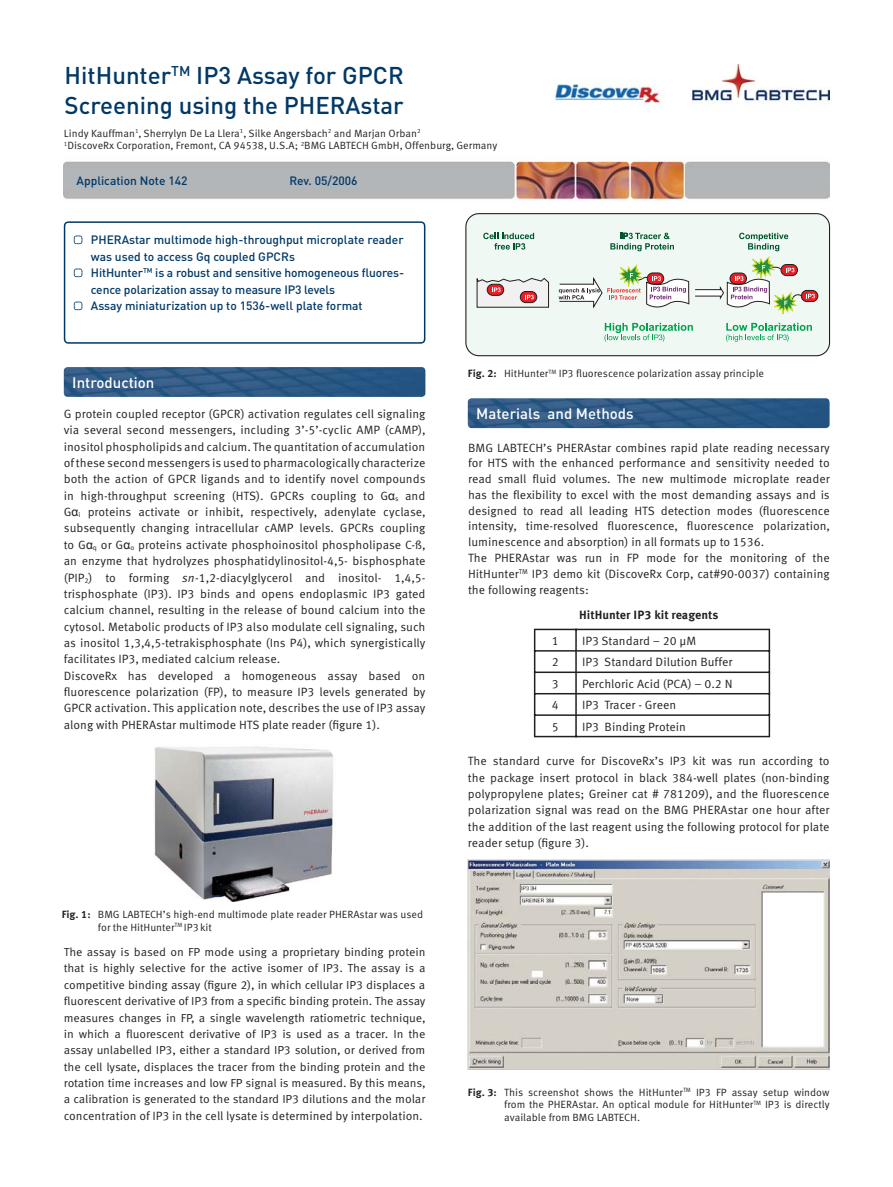
<style>
.page{position:relative;width:893px;height:1187px;background:#fff}
.page>*{position:absolute;margin:0;border:0;box-sizing:border-box;transform-origin:0 0}
.t1{font:500 24px/30px "DIN";color:#003867}
.t2{font:500 15px "DIN";color:#fff}
.t3{font:12px/16.4px "Meta Corr";color:#231f20}
.t4{font:500 12px/16.5px "DIN";color:#003867}
.t5{font:700 12px "Meta Corr";color:#231f20}
.t6{font:11.7px/16.4px "Meta Corr";letter-spacing:-.01em;color:#231f20;text-align:justify}
.t7{font:10.5px/12.6px "Meta Corr";color:#231f20}
.s1{font-family:"Arial"}
.s2{font-style:italic}
.s3{font-weight:700}
.s4{font-size:12px}
</style>
<div class="page">
<img style="left:64px;top:64px;width:765px;height:213px">
<svg style="left:64px;top:221px;width:361px;height:123px"></svg>
<img style="left:64px;top:367px;width:361px;height:30px;border-radius:4px">
<img style="left:468px;top:398px;width:361px;height:30px;border-radius:4px">
<hr style="left:534px;top:628px;width:41px;height:2px;background:#231f20">
<hr style="left:576px;top:628px;width:194px;height:2px;background:#231f20">
<hr style="left:768px;top:630px;width:2px;height:20px;background:#231f20">
<hr style="left:534px;top:650px;width:42px;height:1px;background:#231f20">
<hr style="left:576px;top:650px;width:194px;height:1px;background:#231f20">
<hr style="left:768px;top:651px;width:2px;height:20px;background:#231f20">
<hr style="left:534px;top:671px;width:42px;height:2px;background:#231f20">
<hr style="left:576px;top:671px;width:194px;height:2px;background:#231f20">
<hr style="left:768px;top:673px;width:2px;height:20px;background:#231f20">
<hr style="left:534px;top:693px;width:42px;height:1px;background:#231f20">
<hr style="left:576px;top:693px;width:194px;height:1px;background:#231f20">
<hr style="left:768px;top:694px;width:2px;height:20px;background:#231f20">
<hr style="left:534px;top:714px;width:42px;height:2px;background:#231f20">
<svg style="left:534px;top:630px;width:1px;height:106px"></svg>
<hr style="left:576px;top:714px;width:194px;height:2px;background:#231f20">
<svg style="left:575px;top:628px;width:1px;height:109px"></svg>
<hr style="left:768px;top:716px;width:2px;height:20px;background:#231f20">
<hr style="left:534px;top:736px;width:41px;height:1px;background:#231f20">
<hr style="left:576px;top:736px;width:194px;height:1px;background:#231f20">
<img style="left:154px;top:747px;width:179px;height:154px">
<div style="left:465px;top:213px;width:365px;height:143px;background:#eff8f3;border:1px solid #231f20;border-radius:13px"></div>
<svg style="left:604px;top:323px;width:89px;height:19px"></svg>
<svg style="left:726px;top:323px;width:86px;height:19px"></svg>
<svg style="left:483px;top:233px;width:51px;height:17px"></svg>
<svg style="left:739px;top:233px;width:49px;height:18px"></svg>
<svg style="left:610px;top:233px;width:64px;height:18px"></svg>
<svg style="left:477px;top:278px;width:71px;height:29px"></svg>
<svg style="left:801px;top:290px;width:16px;height:12px"></svg>
<svg style="left:558px;top:257px;width:256px;height:58px"></svg>
<img style="left:468px;top:859px;width:361px;height:210px">
<img style="left:551px;top:79px;width:113px;height:28px">
<h1 class="t1" style="left:65px;top:63px;width:341px">HitHunter<sup>TM</sup> IP3 Assay for GPCR<br>Screening using the PHERAstar</h1>
<p class="t7" style="left:64px;top:128px;width:435px">Lindy Kauffman<sup>1</sup>, Sherrylyn De La Llera<sup>1</sup>, Silke Angersbach<sup>2</sup> and Marjan Orban<sup>2<br>1</sup>DiscoveRx Corporation, Fremont, CA 94538, U.S.A; <sup>2</sup>BMG LABTECH GmbH, Offenburg, Germany</p>
<p class="t4" style="left:77px;top:174px;width:112px">Application Note 142</p>
<p class="t4" style="left:289px;top:174px;width:70px">Rev. 05/2006</p>
<p class="t4" style="left:91px;top:233px;width:315px">PHERAstar multimode high-throughput microplate reader was used to access Gq coupled GPCRs<br>HitHunter<sup>TM</sup> is a robust and sensitive homogeneous fluores&shy;cence polarization assay to measure IP3 levels<br>Assay miniaturization up to 1536-well plate format</p>
<p class="t2" style="left:72px;top:377px;width:83px">Introduction</p>
<p class="t3" style="left:64px;top:407px;width:363px">G protein coupled receptor (GPCR) activation regulates cell signaling via several second messengers, including 3’-5’-cyclic AMP (cAMP), inositol phospholipids and calcium. The quantitation of accumulation of these second messengers is used to pharmacologically characterize both the action of GPCR ligands and to identify novel compounds in high-throughput screening (HTS). GPCRs coupling to G<span class="s1">α</span><sub>s</sub> and G<span class="s1">α</span><sub>i</sub> proteins activate or inhibit, respectively, adenylate cyclase, subsequently changing intracellular cAMP levels. GPCRs coupling to G<span class="s1">α</span><sub>q</sub> or G<span class="s1">α</span><sub>o</sub> proteins activate phosphoinositol phospholipase C-ß, an enzyme that hydrolyzes phosphatidylinositol-4,5- bisphosphate (PIP<sub>2</sub>) to forming <span class="s2">sn-</span>1,2-diacylglycerol and inositol- 1,4,5- trisphosphate (IP3). IP3 binds and opens endoplasmic IP3 gated calcium channel, resulting in the release of bound calcium into the cytosol. Metabolic products of IP3 also modulate cell signaling, such as inositol 1,3,4,5-tetrakisphosphate (Ins P4), which synergistically facilitates IP3, mediated calcium release.<br>DiscoveRx has developed a homogeneous assay based on fluorescence polarization (FP), to measure IP3 levels generated by GPCR activation. This application note, describes the use of IP3 assay along with PHERAstar multimode HTS plate reader (figure 1).</p>
<p class="t7" style="left:98px;top:909px;width:327px;text-indent:-36px"><span class="s3">Fig. 1:</span> BMG LABTECH’s high-end multimode plate reader PHERAstar was used for the HitHunter<sup>TM</sup> IP3kit</p>
<p class="t6" style="left:64px;top:945px;width:363px">The assay is based on FP mode using a proprietary binding protein that is highly selective for the active isomer of IP3. The assay is a competitive binding assay (figure 2), in which cellular IP3 displaces a fluorescent derivative of IP3 from a specific binding protein. The assay measures changes in FP, a single wavelength ratiometric technique, in which a fluorescent derivative of IP3 is used as a tracer. In the assay unlabelled IP3, either a standard IP3 solution, or derived from the cell lysate, displaces the tracer from the binding protein and the rotation time increases and low FP signal is measured. By this means, a calibration is generated to the standard IP3 dilutions <span class="s4">and the molar</span></p>
<p class="t3" style="left:64px;top:1108px;width:360px">concentration of IP3 in the cell lysate is determined by interpolation.</p>
<p class="t7" style="left:468px;top:368px;width:298px"><span class="s3">Fig. 2:</span> HitHunter<sup>TM</sup> IP3 fluorescence polarization assay principle</p>
<p class="t2" style="left:476px;top:409px;width:159px">Materials and Methods</p>
<p class="t3" style="left:468px;top:441px;width:363px;line-height:15.8px">BMG LABTECH’s PHERAstar combines rapid plate reading necessary for HTS with the enhanced performance and sensitivity needed to read small fluid volumes. The new multimode microplate reader has the flexibility to excel with the most demanding assays and is designed to read all leading HTS detection modes (fluorescence intensity, time-resolved fluorescence, fluorescence polarization, luminescence and absorption) in all formats up to 1536.<br>The PHERAstar was run in FP mode for the monitoring of the HitHunter<sup>TM</sup> IP3 demo kit (DiscoveRx Corp, cat#90-0037) containing the following reagents:</p>
<p class="t5" style="left:579px;top:610px;width:141px">HitHunter IP3 kit reagents</p>
<p class="t3" style="left:552px;top:634px;width:8px">1</p>
<p class="t3" style="left:582px;top:634px;width:116px">IP3 Standard – 20 µM</p>
<p class="t3" style="left:552px;top:655px;width:8px">2</p>
<p class="t3" style="left:582px;top:655px;width:152px">IP3 Standard Dilution Buffer</p>
<p class="t3" style="left:552px;top:676px;width:8px">3</p>
<p class="t3" style="left:582px;top:676px;width:152px">Perchloric Acid (PCA) – 0.2 N</p>
<p class="t3" style="left:552px;top:698px;width:8px">4</p>
<p class="t3" style="left:582px;top:698px;width:96px">IP3 Tracer - Green</p>
<p class="t3" style="left:552px;top:719px;width:8px">5</p>
<p class="t3" style="left:582px;top:719px;width:105px">IP3 Binding Protein</p>
<p class="t3" style="left:468px;top:754px;width:363px;text-align:justify">The standard curve for DiscoveRx’s IP3 kit was run according to the package insert protocol in black 384-well plates (non-binding polypropylene plates; Greiner cat # 781209), and the fluorescence polarization signal was read on the BMG PHERAstar one hour after the addition of the last reagent using the following protocol for plate reader setup (figure 3).</p>
<p class="t7" style="left:504px;top:1086px;width:327px;text-align:justify;text-indent:-36px"><span class="s3">Fig. 3:</span> This screenshot shows the HitHunter<sup>TM</sup> IP3 FP assay setup window from the PHERAstar. An optical module for HitHunter<sup>TM</sup> IP3 is directly available from BMG LABTECH.</p>
</div>
